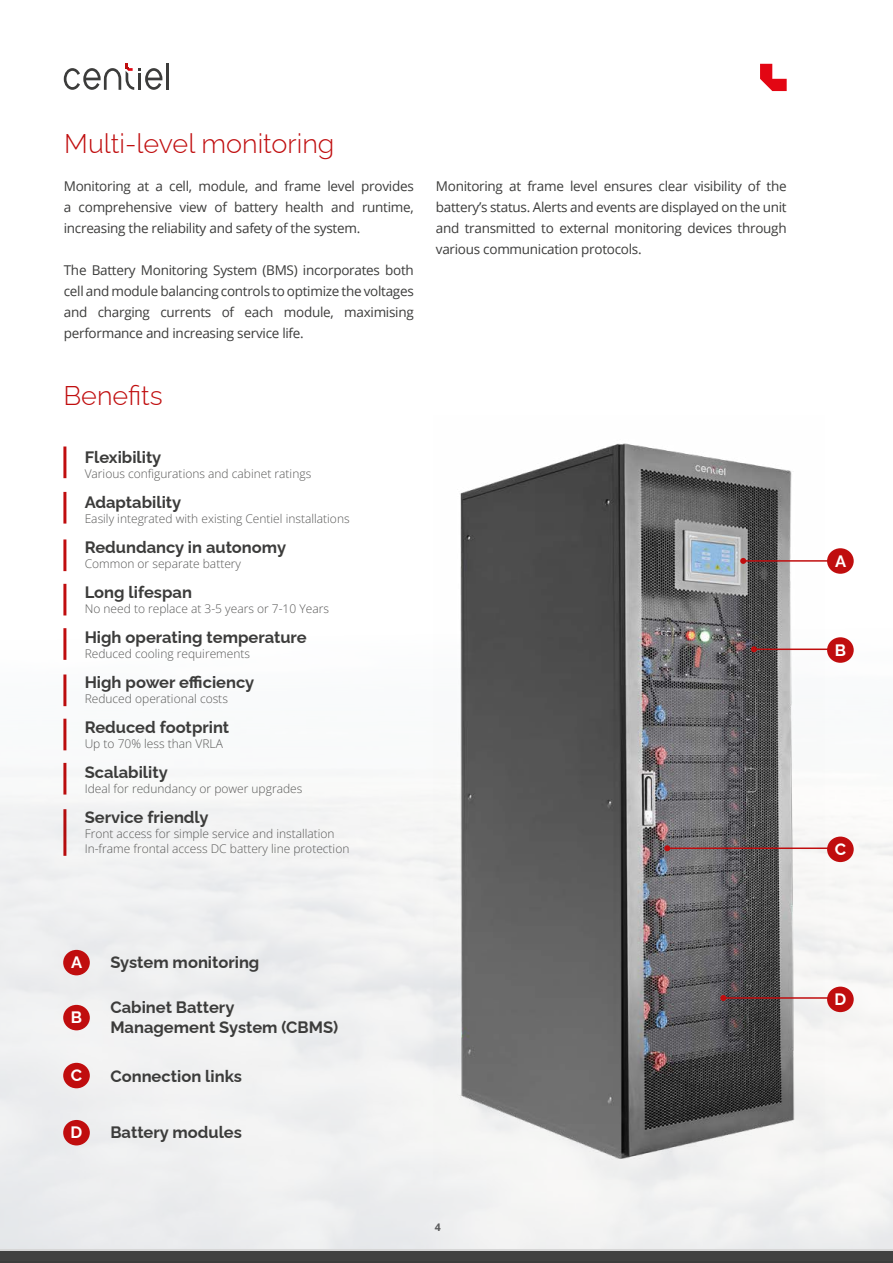
<style>
.page{position:relative;width:893px;height:1263px;background:#fff}
.page>*{position:absolute;margin:0;border:0;box-sizing:border-box;transform-origin:0 0}
.t1{font:300 27px "Raleway";color:#c00d0e}
.t2{font:700 16.5px/19.8px "Raleway";color:#3c3c3b}
.t3{font:700 16.5px "Raleway";color:#fff}
.t4{font:13.5px/21px "Open Sans";letter-spacing:-.02em;color:#3c3c3b;text-align:justify}
.t5{font:300 12px/15px "Open Sans";color:#575756}
.t6{font:700 10.5px "Open Sans";color:#3c3c3b}
</style>
<div class="page">
<div style="left:0;top:1251px;width:893px;height:12px;background:#3c3c3b"></div>
<svg style="left:760px;top:64px;width:27px;height:27px"></svg>
<hr style="left:166px;top:64px;width:3px;height:26px;background:#3c3c3b">
<svg style="left:64px;top:64px;width:98px;height:26px"></svg>
<img style="left:0;top:557px;width:893px;height:692px">
<img style="left:434px;top:443px;width:390px;height:736px">
<hr style="left:63px;top:446px;width:3px;height:32px;background:#c00d0e">
<hr style="left:63px;top:492px;width:3px;height:32px;background:#c00d0e">
<hr style="left:63px;top:539px;width:3px;height:32px;background:#c00d0e">
<hr style="left:63px;top:584px;width:3px;height:31px;background:#c00d0e">
<hr style="left:63px;top:628px;width:3px;height:32px;background:#c00d0e">
<hr style="left:63px;top:674px;width:3px;height:32px;background:#c00d0e">
<hr style="left:63px;top:719px;width:3px;height:31px;background:#c00d0e">
<hr style="left:63px;top:763px;width:3px;height:31px;background:#c00d0e">
<hr style="left:63px;top:809px;width:3px;height:47px;background:#c00d0e">
<hr style="left:743px;top:560px;width:86px;height:2px;background:#c00d0e">
<svg style="left:740px;top:558px;width:6px;height:6px"></svg>
<hr style="left:667px;top:847px;width:162px;height:2px;background:#c00d0e">
<svg style="left:664px;top:845px;width:6px;height:6px"></svg>
<hr style="left:723px;top:997px;width:106px;height:2px;background:#c00d0e">
<svg style="left:720px;top:995px;width:6px;height:6px"></svg>
<hr style="left:754px;top:648px;width:75px;height:2px;background:#c00d0e">
<svg style="left:751px;top:646px;width:6px;height:6px"></svg>
<div style="left:63px;top:950px;width:27px;height:25px;background:#c00d0e;border-radius:50%"></div>
<div style="left:63px;top:1005px;width:27px;height:25px;background:#c00d0e;border-radius:50%"></div>
<div style="left:63px;top:1063px;width:27px;height:25px;background:#c00d0e;border-radius:50%"></div>
<div style="left:63px;top:1120px;width:27px;height:25px;background:#c00d0e;border-radius:50%"></div>
<div style="left:827px;top:637px;width:27px;height:26px;background:#c00d0e;border-radius:50%"></div>
<div style="left:827px;top:836px;width:27px;height:26px;background:#c00d0e;border-radius:50%"></div>
<div style="left:827px;top:986px;width:27px;height:26px;background:#c00d0e;border-radius:50%"></div>
<div style="left:827px;top:548px;width:27px;height:26px;background:#c00d0e;border-radius:50%"></div>
<h1 class="t1" style="left:64px;top:121px;width:272px">Multi-level monitoring</h1>
<p class="t4" style="left:64px;top:176px;width:352px">Monitoring at a cell, module, and frame level provides a comprehensive view of battery health and runtime, increasing the reliability and safety of the system.</p>
<p class="t4" style="left:64px;top:260px;width:352px">The Battery Monitoring System (BMS) incorporates both cell and module balancing controls to optimize the voltages and charging currents of each module, maximising performance and increasing service life.</p>
<h1 class="t1" style="left:63px;top:374px;width:101px">Benefits</h1>
<p class="t2" style="left:85px;top:445px;width:78px">Flexibility</p>
<p class="t5" style="left:85px;top:465px;width:228px">Various configurations and cabinet ratings</p>
<p class="t2" style="left:85px;top:490px;width:98px">Adaptability</p>
<p class="t5" style="left:85px;top:510px;width:266px">Easily integrated with existing Centiel installations</p>
<p class="t2" style="left:85px;top:535px;width:203px">Redundancy in autonomy</p>
<p class="t5" style="left:85px;top:555px;width:158px">Common or separate battery</p>
<p class="t2" style="left:85px;top:580px;width:109px">Long lifespan</p>
<p class="t5" style="left:85px;top:600px;width:246px">No need to replace at 3-5 years or 7-10 Years</p>
<p class="t2" style="left:85px;top:625px;width:224px">High operating temperature</p>
<p class="t5" style="left:85px;top:645px;width:167px">Reduced cooling requirements</p>
<p class="t2" style="left:85px;top:670px;width:171px">High power efficiency</p>
<p class="t5" style="left:85px;top:690px;width:145px">Reduced operational costs</p>
<p class="t2" style="left:85px;top:715px;width:146px">Reduced footprint</p>
<p class="t5" style="left:85px;top:735px;width:140px">Up to 70% less than VRLA</p>
<p class="t2" style="left:85px;top:760px;width:85px">Scalability</p>
<p class="t5" style="left:85px;top:780px;width:219px">Ideal for redundancy or power upgrades</p>
<p class="t2" style="left:85px;top:805px;width:125px">Service friendly</p>
<p class="t5" style="left:85px;top:825px;width:266px">Front access for simple service and installation<br>In-frame frontal access DC battery line protection</p>
<p class="t4" style="left:436px;top:176px;width:352px">Monitoring at frame level ensures clear visibility of the battery’s status. Alerts and events are displayed on the unit and transmitted to external monitoring devices through various communication protocols.</p>
<p class="t3" style="left:71px;top:949px;width:13px">A</p>
<p class="t3" style="left:71px;top:1004px;width:13px">B</p>
<p class="t3" style="left:71px;top:1062px;width:13px">C</p>
<p class="t3" style="left:71px;top:1119px;width:13px">D</p>
<p class="t2" style="left:110px;top:950px;width:150px">System monitoring</p>
<p class="t2" style="left:110px;top:995px;width:229px">Cabinet Battery<br>Management System (CBMS)</p>
<p class="t2" style="left:110px;top:1064px;width:133px">Connection links</p>
<p class="t2" style="left:110px;top:1120px;width:133px">Battery modules</p>
<p class="t6" style="left:435px;top:1219px;width:8px">4</p>
<p class="t3" style="left:835px;top:548px;width:13px">A</p>
<p class="t3" style="left:835px;top:637px;width:13px">B</p>
<p class="t3" style="left:835px;top:836px;width:13px">C</p>
<p class="t3" style="left:834px;top:986px;width:13px">D</p>
</div>
